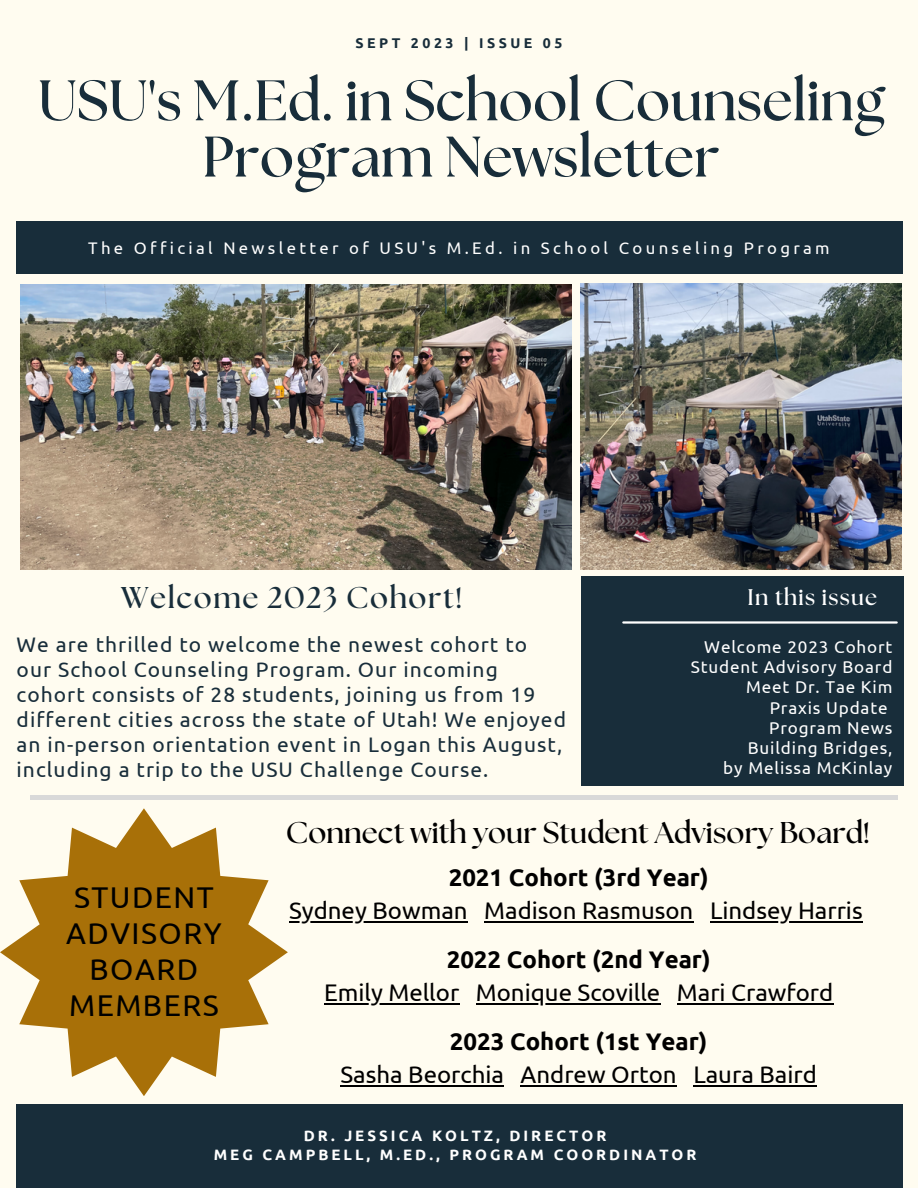
<style>
.page{position:relative;width:918px;height:1188px;background:#fffcf0}
.page>*{position:absolute;margin:0;border:0;box-sizing:border-box;transform-origin:0 0}
.t1{font:700 57px/56.2px "The Seasons";color:#182d3a;text-align:center}
.t2{font:700 30px "The Seasons";color:#000}
.t3{font:30px/36px "Ubuntu";letter-spacing:.05em;color:#000;text-align:center}
.t4{font:700 30px "The Seasons";letter-spacing:.05em;color:#182d3a}
.t5{font:24px "Ubuntu";color:#000}
.t6{font:700 24px "Ubuntu";color:#000}
.t7{font:700 22.5px "The Seasons";letter-spacing:.05em;color:#fff}
.t8{font:21px/25px "Ubuntu";letter-spacing:.05em;color:#182d3a}
.t9{font:17.1px "Ubuntu";letter-spacing:.05em;color:#fff}
.t10{font:16.8px "Ubuntu";letter-spacing:.2em;color:#fff}
.t11{font:700 15px "Ubuntu";letter-spacing:.2em;color:#fff}
.t12{font:700 14.1px "Ubuntu";letter-spacing:.25em;color:#182d3a}
</style>
<div class="page">
<div style="left:581px;top:576px;width:323px;height:210px;background:#182d3a"></div>
<img style="left:20px;top:285px;width:551px;height:284px">
<div style="left:16px;top:221px;width:886px;height:53px;background:#182d3a"></div>
<hr style="left:289px;top:921px;width:179px;height:2px;background:#000">
<hr style="left:484px;top:921px;width:209px;height:2px;background:#000">
<hr style="left:710px;top:921px;width:153px;height:2px;background:#000">
<hr style="left:324px;top:1003px;width:135px;height:2px;background:#000">
<hr style="left:476px;top:1003px;width:184px;height:2px;background:#000">
<hr style="left:677px;top:1003px;width:156px;height:2px;background:#000">
<hr style="left:341px;top:1085px;width:163px;height:2px;background:#000">
<hr style="left:521px;top:1085px;width:156px;height:2px;background:#000">
<hr style="left:693px;top:1085px;width:124px;height:2px;background:#000">
<div style="left:16px;top:1104px;width:886px;height:84px;background:#182d3a"></div>
<hr style="left:623px;top:621px;width:274px;height:3px;background:#fff">
<img style="left:581px;top:283px;width:321px;height:286px">
<svg style="left:0;top:808px;width:288px;height:288px;fill:#a87008"></svg>
<hr style="left:30px;top:796px;width:868px;height:4px;background:#d9d9d9">
<p class="t12" style="left:355px;top:35px;width:209px">SEPT 2023 | ISSUE 05</p>
<p class="t1" style="left:38px;top:75px;width:848px">USU's M.Ed. in School Counseling<br>Program Newsletter</p>
<p class="t10" style="left:88px;top:238px;width:743px">The Official Newsletter of USU's M.Ed. in School Counseling Program</p>
<p class="t4" style="left:121px;top:584px;width:343px">Welcome 2023 Cohort!</p>
<p class="t8" style="left:17px;top:632px;width:551px">We are thrilled to welcome the newest cohort to our School Counseling Program. Our incoming cohort consists of 28 students, joining us from 19 different cities across the state of Utah! We enjoyed an in-person orientation event in Logan this August, including a trip to the USU Challenge Course.</p>
<p class="t7" style="left:748px;top:587px;width:131px">In this issue</p>
<p class="t9" style="left:704px;top:637px;width:190px">Welcome 2023 Cohort</p>
<p class="t9" style="left:691px;top:657px;width:203px">Student Advisory Board</p>
<p class="t9" style="left:746px;top:677px;width:148px">Meet Dr. Tae Kim</p>
<p class="t9" style="left:770px;top:698px;width:120px">Praxis Update</p>
<p class="t9" style="left:769px;top:718px;width:125px">Program News</p>
<p class="t9" style="left:748px;top:738px;width:146px">Building Bridges,</p>
<p class="t9" style="left:723px;top:758px;width:171px">by Melissa McKinlay</p>
<p class="t3" style="left:66px;top:879px;width:157px">STUDENT<br>ADVISORY<br>BOARD<br>MEMBERS</p>
<p class="t2" style="left:286px;top:819px;width:585px">Connect with your Student Advisory Board!</p>
<p class="t6" style="left:449px;top:864px;width:261px">2021 Cohort (3rd Year)</p>
<p class="t5" style="left:289px;top:897px;width:575px">Sydney Bowman Madison Rasmuson Lindsey Harris</p>
<p class="t6" style="left:447px;top:946px;width:265px">2022 Cohort (2nd Year)</p>
<p class="t5" style="left:324px;top:979px;width:511px">Emily Mellor Monique Scoville Mari Crawford</p>
<p class="t6" style="left:450px;top:1028px;width:259px">2023 Cohort (1st Year)</p>
<p class="t5" style="left:341px;top:1061px;width:478px">Sasha Beorchia Andrew Orton Laura Baird</p>
<p class="t11" style="left:304px;top:1127px;width:304px">DR. JESSICA KOLTZ, DIRECTOR</p>
<p class="t11" style="left:214px;top:1146px;width:484px">MEG CAMPBELL, M.ED., PROGRAM COORDINATOR</p>
</div>
